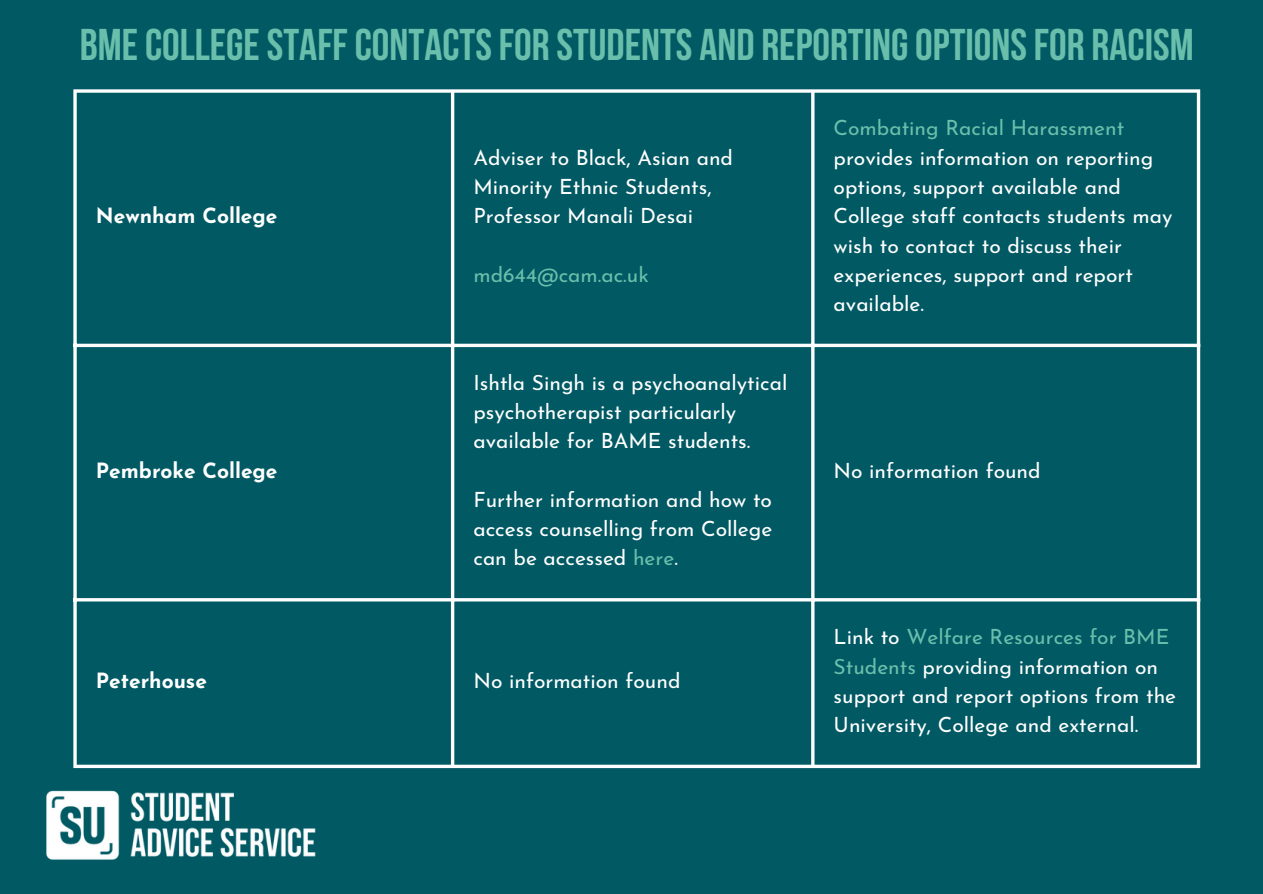
<style>
.page{position:relative;width:1263px;height:894px;background:#fff}
.page>*{position:absolute;margin:0;border:0;box-sizing:border-box;transform-origin:0 0}
.t1{font:700 44.4px "Bebas Neue";color:#69bfab}
.t2{font:21px/29.2px "Josefin Sans";color:#fff}
.t3{font:700 21px "Josefin Sans";color:#fff}
.t4{font:21px "Josefin Sans";color:#69bfab}
.s1{color:#69bfab}
</style>
<div class="page">
<div style="left:0;top:0;width:1263px;height:893px;background:#015963"></div>
<img style="left:46px;top:790px;width:270px;height:70px">
<svg style="left:73px;top:93px;width:4px;height:671px;background:#d7e5e6"></svg>
<hr style="left:451px;top:93px;width:3px;height:671px;background:#fff">
<hr style="left:811px;top:93px;width:3px;height:671px;background:#fff">
<hr style="left:1197px;top:93px;width:3px;height:671px;background:#fff">
<svg style="left:73px;top:89px;width:1127px;height:4px;background:#d7e5e6"></svg>
<svg style="left:73px;top:343px;width:1124px;height:4px;background:#d1e1e2"></svg>
<hr style="left:73px;top:598px;width:1127px;height:3px;background:#fff">
<hr style="left:73px;top:764px;width:1127px;height:3px;background:#fff">
<p class="t1" style="left:80px;top:26px;width:1115px">BMECOLLEGE STAFFCONTACTS FOR STUDENTS AND REPORTINGOPTIONS FOR RACISM</p>
<p class="t3" style="left:96px;top:207px;width:183px">Newnham College</p>
<p class="t3" style="left:96px;top:462px;width:183px">Pembroke College</p>
<p class="t2" style="left:473px;top:145px;width:261px">Adviser to Black, Asian and<br>Minority Ethnic Students,<br>Professor Manali Desai</p>
<p class="t4" style="left:473px;top:266px;width:177px">md644@cam.ac.uk</p>
<p class="t2" style="left:473px;top:370px;width:315px">Ishtla Singh is a psychoanalytical psychotherapist particularly available for BAME students.</p>
<p class="t2" style="left:473px;top:487px;width:300px;text-align:justify">Further information and how to access counselling from College can be accessed <span class="s1">here</span>.</p>
<p class="t3" style="left:96px;top:672px;width:113px">Peterhouse</p>
<p class="t2" style="left:473px;top:668px;width:209px">No information found</p>
<p class="t2" style="left:834px;top:116px;width:340px"><span class="s1">Combating Racial Harassment </span>provides information on reporting options, support available and<br>College staff contacts students may wish to contact to discuss their experiences, support and report available.</p>
<p class="t2" style="left:834px;top:457px;width:209px">No information found</p>
<p class="t2" style="left:834px;top:624px;width:344px">Link to <span class="s1">Welfare Resources for BME Students</span> providing information on support and report options from the University, College and external.</p>
</div>
